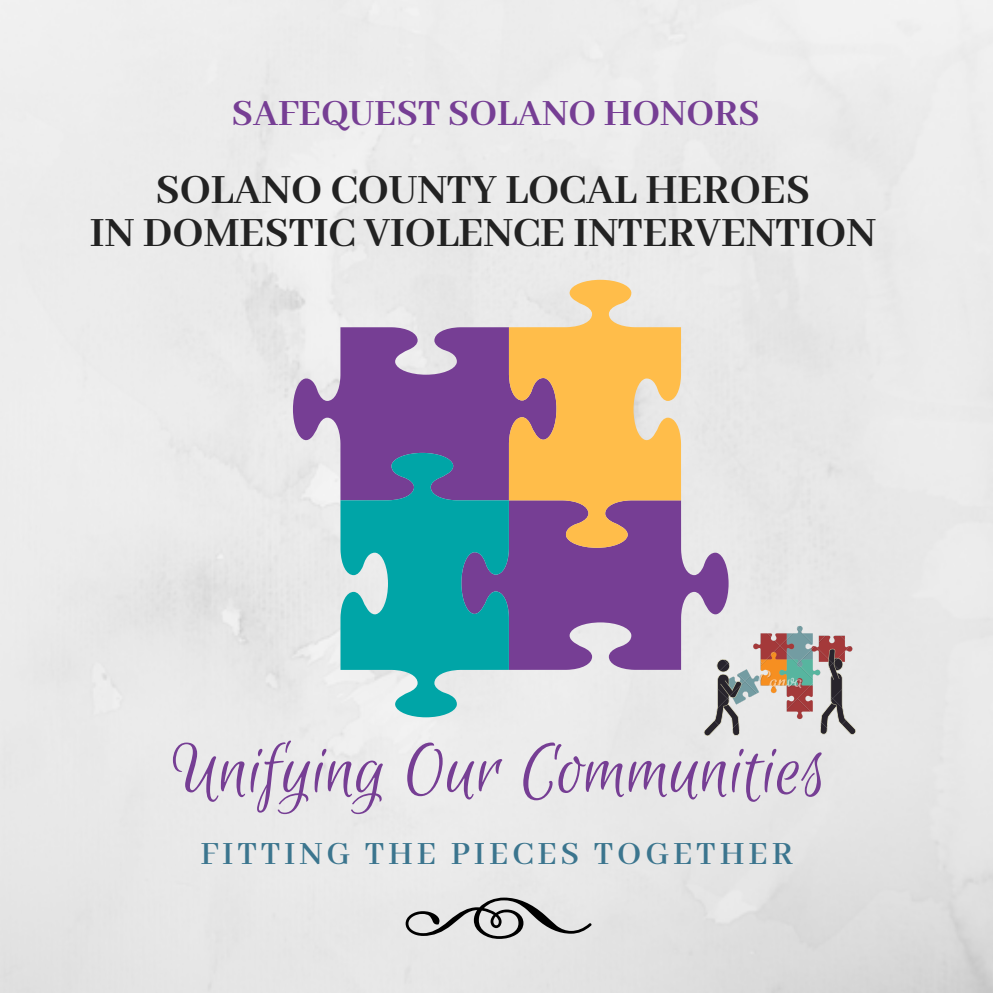
<style>
.page{position:relative;width:993px;height:993px;background:#fff}
.page>*{position:absolute;margin:0;border:0;box-sizing:border-box;transform-origin:0 0}
.t1{font:80.5px "Euphoria Script";color:#763e94}
.t2{font:700 45.25px/43.2px "Abhaya Libre";color:#222;text-align:center}
.t3{font:700 40.25px "Abhaya Libre";color:#763e94}
.t4{font:600 35.25px "Abhaya Libre";letter-spacing:.11em;color:#3b758e}
</style>
<div class="page">
<div style="left:0;top:0;width:992px;height:992px;background:#eaeaea"></div>
<svg style="left:405px;top:897px;width:186px;height:41px;background:#b9b9b9"></svg>
<img style="left:692px;top:593px;width:175px;height:174px">
<svg style="left:293px;top:327px;width:215px;height:173px;background:#976fac"></svg>
<svg style="left:508px;top:500px;width:220px;height:169px;background:#946caa"></svg>
<svg style="left:340px;top:452px;width:168px;height:265px;background:#409fb0"></svg>
<svg style="left:508px;top:280px;width:172px;height:267px;background:#e2ae73"></svg>
<p class="t3" style="left:231px;top:91px;width:529px">SAFEQUEST SOLANO HONORS</p>
<p class="t2" style="left:90px;top:170px;width:787px">SOLANO COUNTY LOCAL HEROES<br>IN DOMESTIC VIOLENCE INTERVENTION</p>
<h1 class="t1" style="left:170px;top:726px;width:657px">Unifying Our Communities</h1>
<p class="t4" style="left:200px;top:834px;width:593px">FITTING THE PIECES TOGETHER</p>
</div>
